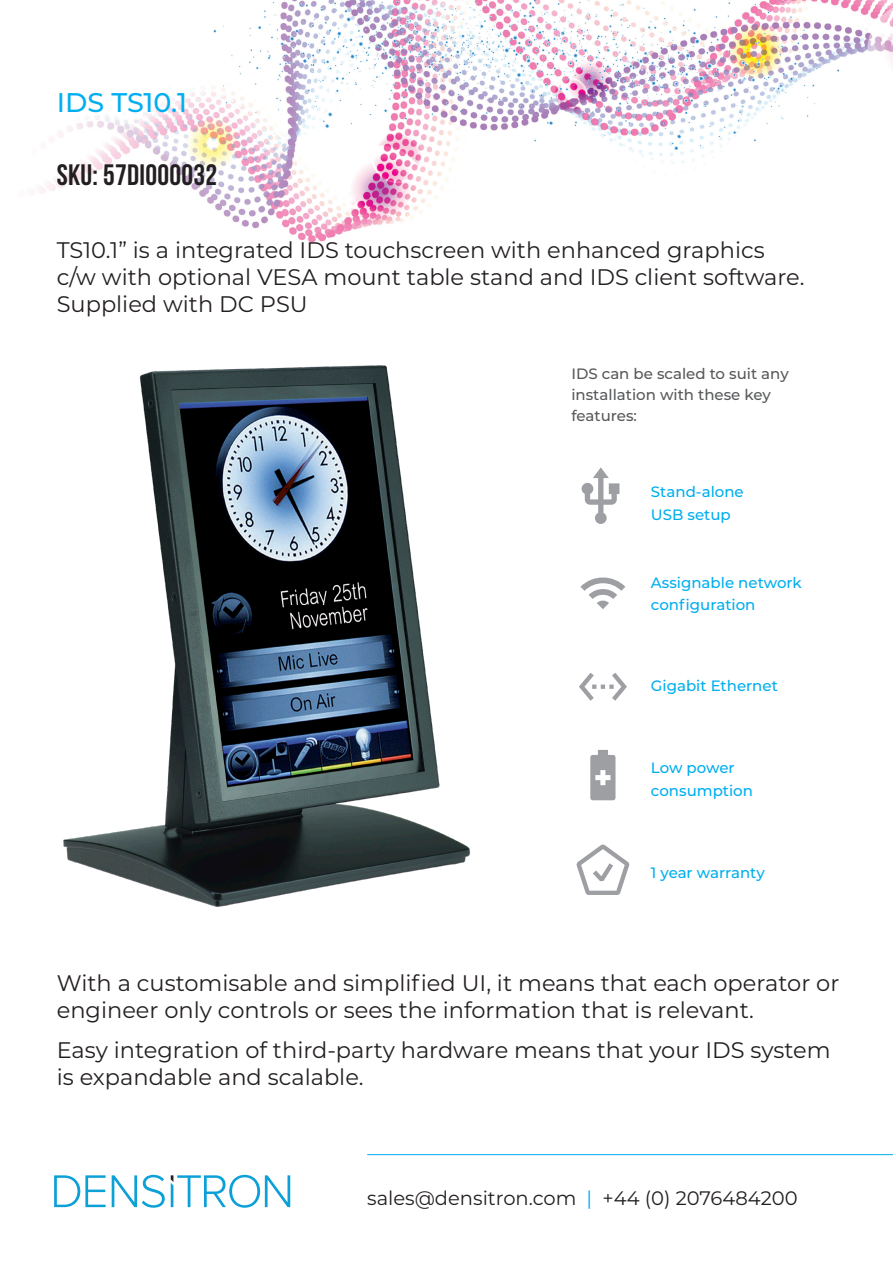
<style>
.page{position:relative;width:893px;height:1263px;background:#fff}
.page>*{position:absolute;margin:0;border:0;box-sizing:border-box;transform-origin:0 0}
.t1{font:700 29.55px "Bebas Neue";letter-spacing:.01em;color:#231f20}
.t2{font:500 27px "Montserrat";color:#00aeef}
.t3{font:22.5px/27px "Montserrat";color:#231f20}
.t4{font:19.5px "Montserrat";color:#231f20}
.t5{font:500 15px/22.5px "Montserrat";color:#00aeef}
.t6{font:500 15px/21px "Montserrat";color:#57585a}
.s1{color:#00aeef}
</style>
<div class="page">
<img style="left:38px;top:0;width:855px;height:494px">
<hr style="left:367px;top:1154px;width:526px;height:1px;background:#00aeef">
<svg style="left:54px;top:1175px;width:52px;height:32px"></svg>
<svg style="left:112px;top:1175px;width:53px;height:33px"></svg>
<svg style="left:171px;top:1175px;width:119px;height:33px"></svg>
<svg style="left:576px;top:845px;width:53px;height:50px"></svg>
<svg style="left:580px;top:577px;width:45px;height:32px"></svg>
<img style="left:62px;top:365px;width:408px;height:542px">
<svg style="left:582px;top:467px;width:37px;height:57px"></svg>
<svg style="left:579px;top:673px;width:48px;height:28px"></svg>
<svg style="left:590px;top:750px;width:25px;height:50px"></svg>
<div style="left:344px;top:602px;width:48px;height:23px;background:#000"></div>
<div style="left:267px;top:609px;width:84px;height:25px;background:#000"></div>
<img style="left:286px;top:605px;width:83px;height:29px">
<p class="t2" style="left:57px;top:84px;width:132px">IDS TS10.1</p>
<p class="t1" style="left:57px;top:159px;width:162px">SKU: 57DI000032</p>
<p class="t3" style="left:57px;top:236px;width:749px">TS10.1” is a integrated IDS touchscreen with enhanced graphics c/w with optional VESA mount table stand and IDS client software.<br>Supplied with DC PSU</p>
<p class="t6" style="left:571px;top:363px;width:219px">IDS can be scaled to suit any installation with these key features:</p>
<p class="t5" style="left:651px;top:480px;width:94px">Stand-alone</p>
<p class="t5" style="left:651px;top:503px;width:81px">USB setup</p>
<p class="t5" style="left:651px;top:571px;width:152px">Assignable network configuration</p>
<p class="t5" style="left:651px;top:674px;width:128px">Gigabit Ethernet</p>
<p class="t5" style="left:651px;top:756px;width:85px">Low power</p>
<p class="t5" style="left:651px;top:778px;width:104px">consumption</p>
<p class="t5" style="left:651px;top:861px;width:115px">1 year warranty</p>
<p class="t3" style="left:57px;top:969px;width:784px">With a customisable and simplified UI, it means that each operator or engineer only controls or sees the information that is relevant.</p>
<p class="t3" style="left:57px;top:1036px;width:775px">Easy integration of third-party hardware means that your IDS system is expandable and scalable.</p>
<p class="t4" style="left:367px;top:1184px;width:432px">sales@densitron.com <span class="s1">|</span> +44 (0) 2076484200</p>
</div>
